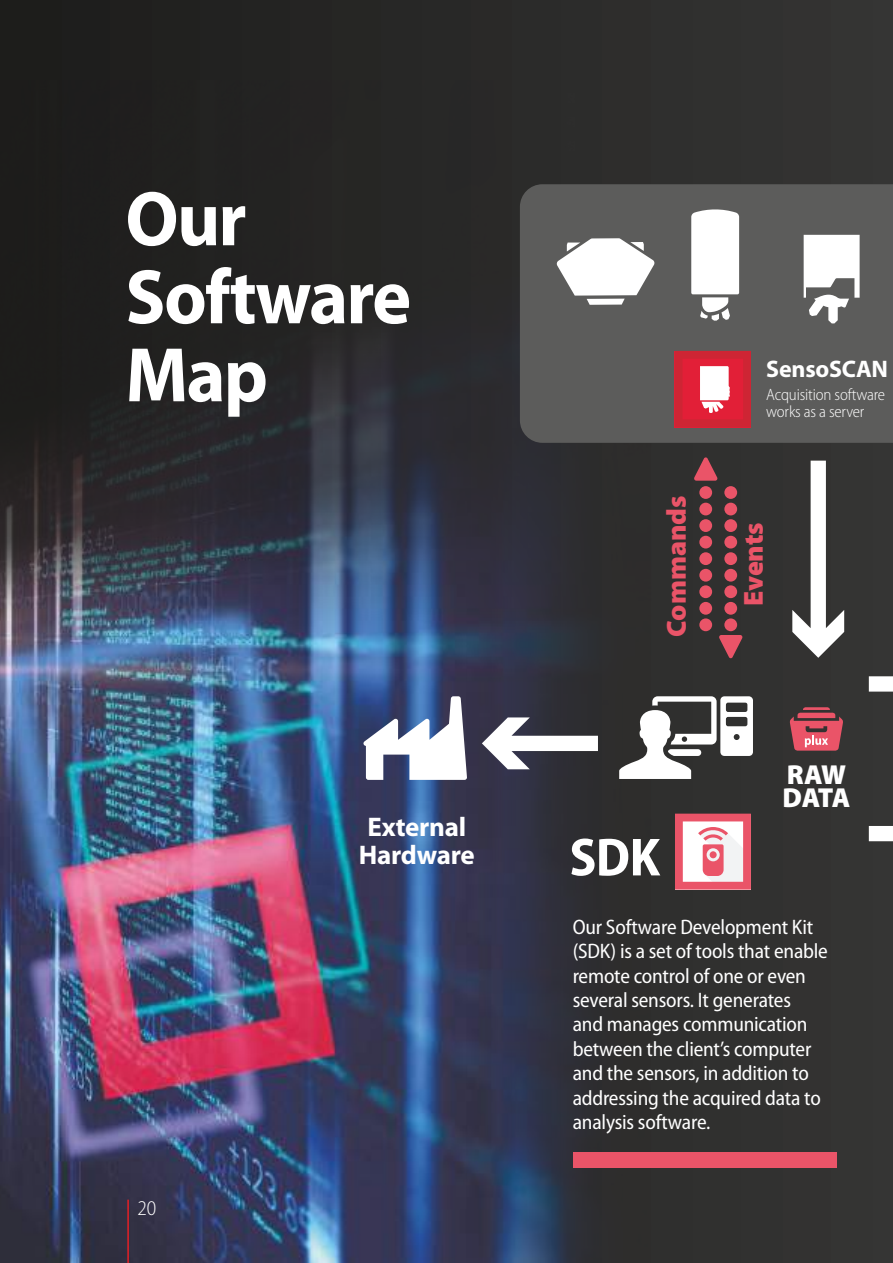
<style>
.page{position:relative;width:893px;height:1263px;background:#fff}
.page>*{position:absolute;margin:0;border:0;box-sizing:border-box;transform-origin:0 0}
.t1{font:700 78px/78px "Myriad Pro";letter-spacing:-.025em;color:#fff;scale:.95 1}
.t2{font:700 semi-condensed 54px "Myriad Pro";color:#fff}
.t3{font:900 27.6px "Myriad Pro";color:#ea5468}
.t4{font:900 27.6px/23px "Myriad Pro";letter-spacing:-.06em;color:#fff}
.t5{font:700 27px/27.8px "Myriad Pro";letter-spacing:-.01em;color:#fff;text-align:center}
.t6{font:700 24px "Myriad Pro";letter-spacing:-.01em;color:#fff}
.t7{font:semi-condensed 21px/24.5px "Myriad Pro";letter-spacing:-.01em;color:#fff}
.t8{font:300 semi-condensed 21px "Myriad Pro";color:#fff}
.t9{font:300 semi-condensed 16.5px/16.5px "Myriad Pro";letter-spacing:-.01em;color:#fff}
</style>
<div class="page">
<div style="left:0;top:0;width:893px;height:1263px;background:linear-gradient(to right,#1c1c1a,#353534)"></div>
<img style="left:0;top:81px;width:651px;height:1182px">
<div style="left:520px;top:184px;width:373px;height:259px;background:#5c5c5b"></div>
<svg style="left:691px;top:208px;width:48px;height:113px"></svg>
<svg style="left:792px;top:461px;width:52px;height:197px"></svg>
<svg style="left:869px;top:658px;width:24px;height:52px"></svg>
<svg style="left:869px;top:808px;width:24px;height:51px"></svg>
<svg style="left:482px;top:717px;width:116px;height:52px"></svg>
<svg style="left:789px;top:707px;width:54px;height:44px;background:#b2505d"></svg>
<svg style="left:675px;top:814px;width:76px;height:75px"></svg>
<div style="left:699px;top:618px;width:13px;height:13px;background:#ea5468;border-radius:50%"></div>
<div style="left:699px;top:602px;width:13px;height:13px;background:#ea5468;border-radius:50%"></div>
<div style="left:699px;top:585px;width:13px;height:13px;background:#ea5468;border-radius:50%"></div>
<div style="left:699px;top:569px;width:13px;height:13px;background:#ea5468;border-radius:50%"></div>
<div style="left:699px;top:552px;width:13px;height:13px;background:#ea5468;border-radius:50%"></div>
<div style="left:699px;top:536px;width:13px;height:12px;background:#ea5468;border-radius:50%"></div>
<div style="left:699px;top:519px;width:13px;height:13px;background:#ea5468;border-radius:50%"></div>
<div style="left:699px;top:503px;width:13px;height:12px;background:#ea5468;border-radius:50%"></div>
<div style="left:699px;top:486px;width:13px;height:13px;background:#ea5468;border-radius:50%"></div>
<div style="left:724px;top:618px;width:13px;height:13px;background:#ea5468;border-radius:50%"></div>
<div style="left:724px;top:602px;width:13px;height:13px;background:#ea5468;border-radius:50%"></div>
<div style="left:724px;top:585px;width:13px;height:13px;background:#ea5468;border-radius:50%"></div>
<div style="left:724px;top:569px;width:13px;height:13px;background:#ea5468;border-radius:50%"></div>
<div style="left:724px;top:552px;width:13px;height:13px;background:#ea5468;border-radius:50%"></div>
<div style="left:724px;top:536px;width:13px;height:12px;background:#ea5468;border-radius:50%"></div>
<div style="left:724px;top:519px;width:13px;height:13px;background:#ea5468;border-radius:50%"></div>
<div style="left:724px;top:503px;width:13px;height:12px;background:#ea5468;border-radius:50%"></div>
<div style="left:724px;top:486px;width:13px;height:13px;background:#ea5468;border-radius:50%"></div>
<svg style="left:694px;top:457px;width:24px;height:24px"></svg>
<svg style="left:719px;top:635px;width:24px;height:24px"></svg>
<svg style="left:556px;top:238px;width:99px;height:67px"></svg>
<svg style="left:619px;top:696px;width:134px;height:83px"></svg>
<svg style="left:675px;top:351px;width:76px;height:76px"></svg>
<svg style="left:363px;top:696px;width:104px;height:84px"></svg>
<svg style="left:804px;top:235px;width:56px;height:88px"></svg>
<hr style="left:127px;top:1199px;width:2px;height:64px;background:#e41f25">
<div style="left:573px;top:1153px;width:263px;height:15px;background:#ea5468"></div>
<div style="left:887px;top:884px;width:6px;height:342px;background:#353534"></div>
<h1 class="t1" style="left:125px;top:177px;width:302px">Our<br>Software<br>Map</h1>
<p class="t8" style="left:137px;top:1196px;width:20px">20</p>
<p class="t5" style="left:359px;top:812px;width:117px">External<br>Hardware</p>
<p class="t6" style="left:766px;top:354px;width:123px">SensoSCAN</p>
<h3 class="t3" style="left:658px;top:636px;width:143px;rotate:-90deg">Commands</h3>
<h2 class="t2" style="left:569px;top:822px;width:92px">SDK</h2>
<p class="t9" style="left:766px;top:387px;width:120px">Acquisition software works as a server</p>
<h3 class="t3" style="left:735px;top:606px;width:85px;rotate:-90deg">Events</h3>
<h3 class="t4" style="left:782px;top:762px;width:69px">RAW<br>DATA</h3>
<p class="t7" style="left:573px;top:914px;width:257px">Our Software Development Kit (SDK) is a set of tools that enable remote control of one or even several sensors. It generates<br>and manages communication between the client’s computer and the sensors, in addition to addressing the acquired data to analysis software.</p>
</div>
